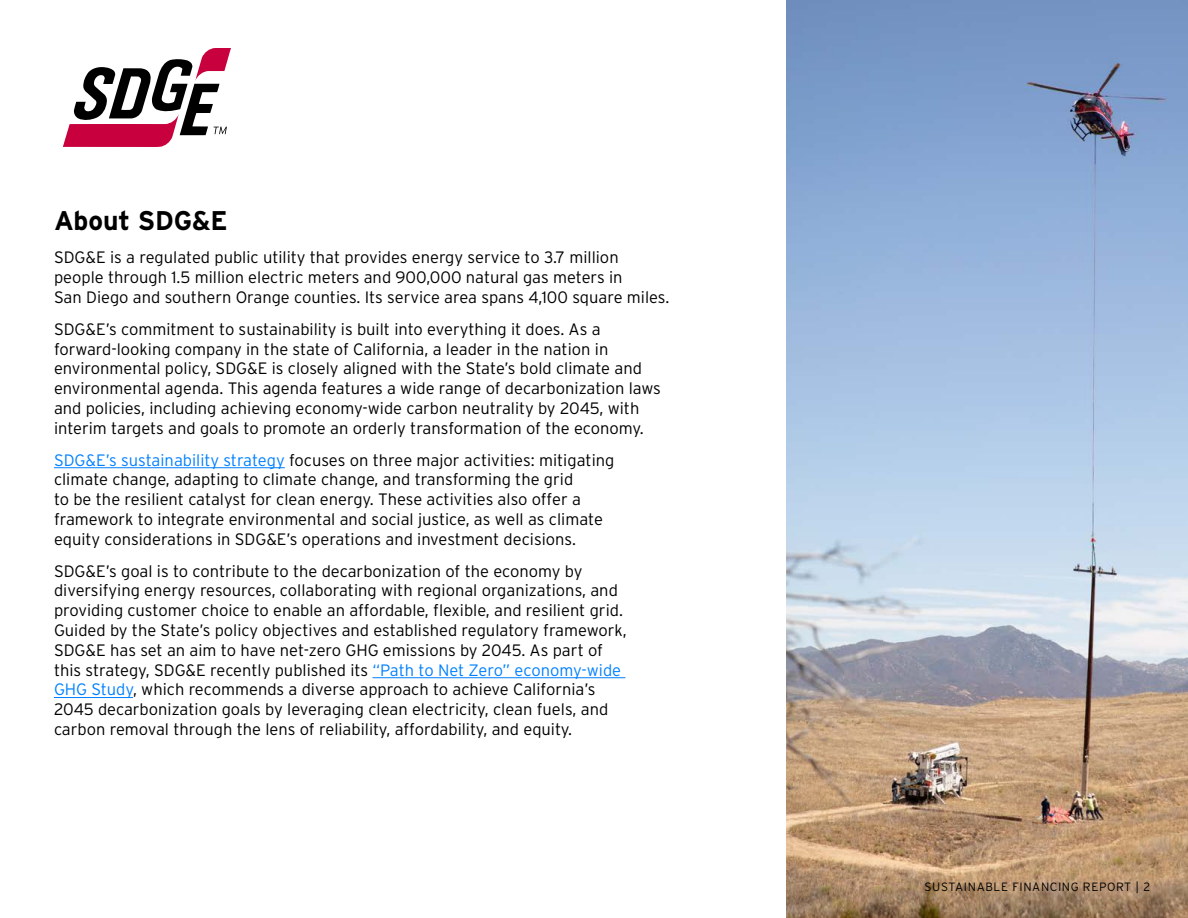
<style>
.page{position:relative;width:1188px;height:918px;background:#fff}
.page>*{position:absolute;margin:0;border:0;box-sizing:border-box;transform-origin:0 0}
.t1{font:700 27px "Interstate";letter-spacing:-.005em;color:#000}
.t2{font:300 16.5px/19.8px "Interstate";color:#000}
.t3{font:300 12px "Interstate";letter-spacing:.05em;color:#000}
.s1{color:#0080ff}
</style>
<div class="page">
<img style="left:786px;top:0;width:402px;height:918px">
<svg style="left:63px;top:48px;width:168px;height:99px"></svg>
<hr style="left:54px;top:467px;width:231px;height:1px;background:#0080ff">
<hr style="left:372px;top:677px;width:253px;height:1px;background:#0080ff">
<hr style="left:54px;top:697px;width:79px;height:1px;background:#0080ff">
<h1 class="t1" style="left:54px;top:205px;width:175px">About SDG&amp;E</h1>
<p class="t2" style="left:54px;top:247px;width:617px">SDG&amp;E is a regulated public utility that provides energy service to 3.7 million people through 1.5 million electric meters and 900,000 natural gas meters in<br>San Diego and southern Orange counties. Its service area spans 4,100 square miles.</p>
<p class="t2" style="left:54px;top:319px;width:608px">SDG&amp;E’s commitment to sustainability is built into everything it does. As a forward-looking company in the state of California, a leader in the nation in environmental policy, SDG&amp;E is closely aligned with the State’s bold climate and environmental agenda. This agenda features a wide range of decarbonization laws and policies, including achieving economy-wide carbon neutrality by 2045, with interim targets and goals to promote an orderly transformation of the economy.</p>
<p class="t2" style="left:54px;top:450px;width:562px"><span class="s1">SDG&amp;E’s sustainability strategy</span> focuses on three major activities: mitigating climate change, adapting to climate change, and transforming the grid<br>to be the resilient catalyst for clean energy. These activities also offer a framework to integrate environmental and social justice, as well as climate equity considerations in SDG&amp;E’s operations and investment decisions.</p>
<p class="t2" style="left:54px;top:561px;width:574px">SDG&amp;E’s goal is to contribute to the decarbonization of the economy by diversifying energy resources, collaborating with regional organizations, and providing customer choice to enable an affordable, flexible, and resilient grid.<br>Guided by the State’s policy objectives and established regulatory framework, SDG&amp;E has set an aim to have net-zero GHG emissions by 2045. As part of this strategy, SDG&amp;E recently published its <span class="s1">“Path to Net Zero” economy-wide GHG Study</span>, which recommends a diverse approach to achieve California’s 2045 decarbonization goals by leveraging clean electricity, clean fuels, and carbon removal through the lens of reliability, affordability, and equity.</p>
<p class="t3" style="left:925px;top:880px;width:227px">SUSTAINABLE FINANCING REPORT | 2</p>
</div>
